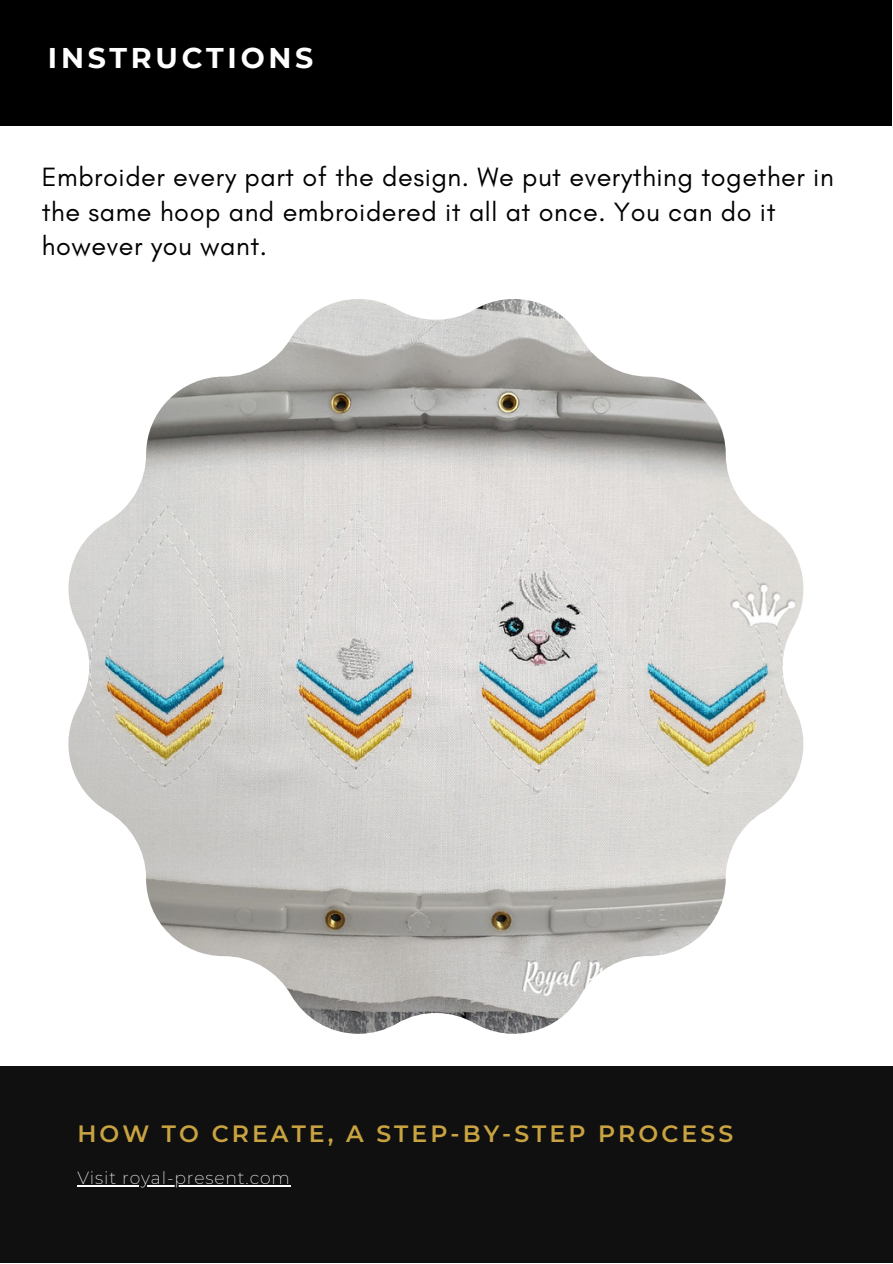
<style>
.page{position:relative;width:893px;height:1264px;background:#fff}
.page>*{position:absolute;margin:0;border:0;box-sizing:border-box;transform-origin:0 0}
.t1{font:700 28.5px "Montserrat";letter-spacing:.13em;color:#fff}
.t2{font:27px/34.8px "Glacial Indifference";letter-spacing:.02em;color:#000}
.t3{font:600 23.55px "Montserrat";letter-spacing:.13em;color:#c9a341}
.t4{font:200 17.25px "Montserrat";letter-spacing:.05em;color:#fff}
</style>
<div class="page">
<div style="left:0;top:1066px;width:892px;height:196px;background:#101010"></div>
<hr style="left:77px;top:1185px;width:214px;height:1px;background:#fff">
<div style="left:0;top:0;width:892px;height:126px;background:#000"></div>
<img style="left:68px;top:299px;width:735px;height:734px">
<p class="t1" style="left:48px;top:40px;width:267px">INSTRUCTIONS</p>
<p class="t2" style="left:42px;top:159px;width:793px">Embroider every part of the design. We put everything together in the same hoop and embroidered it all at once. You can do it however you want.</p>
<p class="t3" style="left:77px;top:1118px;width:657px">HOW TO CREATE, A STEP-BY-STEP PROCESS</p>
<p class="t4" style="left:77px;top:1167px;width:214px">Visit royal-present.com</p>
</div>
